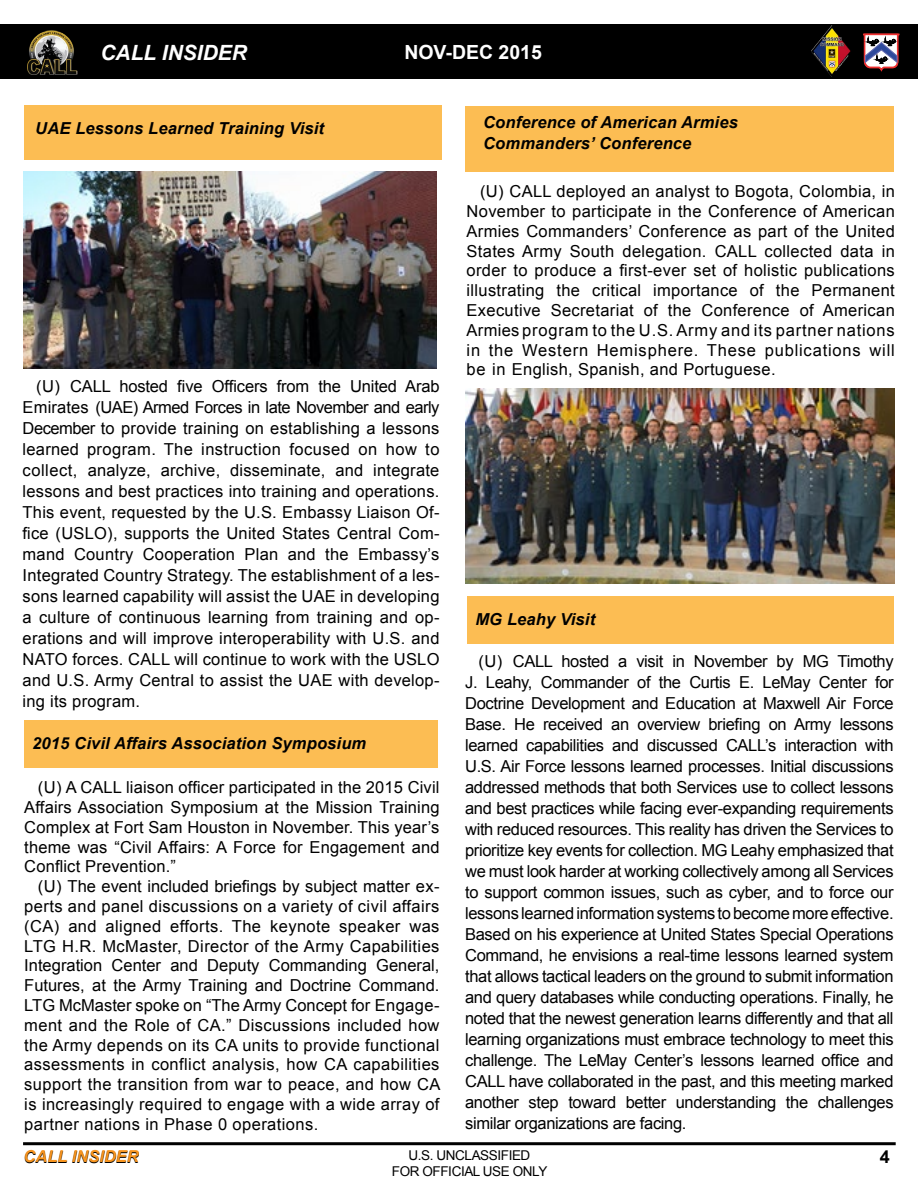
<style>
.page{position:relative;width:918px;height:1188px;background:#fff}
.page>*{position:absolute;margin:0;border:0;box-sizing:border-box;transform-origin:0 0}
.t1{font:italic 700 21px "Arial";color:#fff}
.t2{font:700 19.5px "Arial";color:#fff}
.t3{font:700 18px "Arial";color:#000}
.t4{font:16.5px/21px "Arial";letter-spacing:.015em;color:#000;text-align:justify}
.t5{font:italic 700 16.5px/21px "Arial";letter-spacing:.01em;color:#000}
.t6{font:13.5px/16.2px "Arial";letter-spacing:-.03em;color:#000;text-align:center}
</style>
<div class="page">
<div style="left:0;top:24px;width:918px;height:55px;background:#000"></div>
<img style="left:812px;top:26px;width:39px;height:51px">
<svg style="left:863px;top:33px;width:37px;height:39px"></svg>
<hr style="left:23px;top:1142px;width:873px;height:3px;background:#000">
<img style="left:28px;top:30px;width:49px;height:44px">
<div style="left:25px;top:106px;width:417px;height:54px;background:#fcbd53"></div>
<div style="left:24px;top:721px;width:414px;height:47px;background:#fcbd53"></div>
<div style="left:465px;top:106px;width:429px;height:66px;background:#fcbd53"></div>
<img style="left:23px;top:172px;width:414px;height:197px">
<img style="left:466px;top:389px;width:428px;height:195px">
<div style="left:467px;top:596px;width:427px;height:47px;background:#fcbd53"></div>
<p class="t1" style="left:100px;top:39px;width:148px">CALL INSIDER</p>
<p class="t2" style="left:404px;top:39px;width:139px">NOV-DEC 2015</p>
<p class="t5" style="left:35px;top:118px;width:290px">UAE Lessons Learned Training Visit</p>
<p class="t4" style="left:23px;top:376px;width:418px;text-indent:13px">(U) CALL hosted five Officers from the United Arab Emirates (UAE) Armed Forces in late November and early December to provide training on establishing a lessons learned program. The instruction focused on how to collect, analyze, archive, disseminate, and integrate lessons and best practices into training and operations.<br>This event, requested by the U.S. Embassy Liaison Of&shy;fice (USLO), supports the United States Central Com&shy;mand Country Cooperation Plan and the Embassy’s Integrated Country Strategy. The establishment of a les&shy;sons learned capability will assist the UAE in developing a culture of continuous learning from training and op&shy;erations and will improve interoperability with U.S. and NATO forces. CALL will continue to work with the USLO and U.S. Army Central to assist the UAE with develop&shy;ing its program.</p>
<p class="t5" style="left:32px;top:733px;width:336px">2015 Civil Affairs Association Symposium</p>
<p class="t4" style="left:24px;top:778px;width:417px;line-height:19.8px;text-indent:13px">(U) A CALL liaison officer participated in the 2015 Civil Affairs Association Symposium at the Mission Training Complex at Fort Sam Houston in November. This year’s theme was “Civil Affairs: A Force for Engagement and Conflict Prevention.”</p>
<p class="t4" style="left:24px;top:877px;width:418px;line-height:19.8px;text-indent:13px">(U) The event included briefings by subject matter ex&shy;perts and panel discussions on a variety of civil affairs (CA) and aligned efforts. The keynote speaker was LTG H.R. McMaster, Director of the Army Capabilities Integration Center and Deputy Commanding General, Futures, at the Army Training and Doctrine Command.<br>LTG McMaster spoke on “The Army Concept for Engage&shy;ment and the Role of CA.” Discussions included how the Army depends on its CA units to provide functional assessments in conflict analysis, how CA capabilities support the transition from war to peace, and how CA is increasingly required to engage with a wide array of partner nations in Phase 0 operations.</p>
<p class="t5" style="left:483px;top:113px;width:256px">Conference of American Armies<br>Commanders’ Conference</p>
<p class="t4" style="left:467px;top:182px;width:430px;line-height:19.8px;text-indent:13px">(U) CALL deployed an analyst to Bogota, Colombia, in November to participate in the Conference of American Armies Commanders’ Conference as part of the United States Army South delegation. CALL collected data in order to produce a first-ever set of holistic publications illustrating the critical importance of the Permanent Executive Secretariat of the Conference of American Armies program to the U.S. Army and its partner nations in the Western Hemisphere. These publications will be in English, Spanish, and Portuguese.</p>
<p class="t5" style="left:475px;top:609px;width:121px">MG Leahy Visit</p>
<p class="t4" style="left:465px;top:651px;width:430px;text-indent:13px">(U) CALL hosted a visit in November by MG Timothy J. Leahy, Commander of the Curtis E. LeMay Center for Doctrine Development and Education at Maxwell Air Force Base. He received an overview briefing on Army lessons learned capabilities and discussed CALL’s interaction with U.S. Air Force lessons learned processes. Initial discussions addressed methods that both Services use to collect lessons and best practices while facing ever-expanding requirements with reduced resources. This reality has driven the Services to prioritize key events for collection. MG Leahy emphasized that we must look harder at working collectively among all Services to support common issues, such as cyber, and to force our lessons learned information systems to become more effective.<br>Based on his experience at United States Special Operations Command, he envisions a real-time lessons learned system that allows tactical leaders on the ground to submit information and query databases while conducting operations. Finally, he noted that the newest generation learns differently and that all learning organizations must embrace technology to meet this challenge. The LeMay Center’s lessons learned office and CALL have collaborated in the past, and this meeting marked another step toward better understanding the challenges similar organizations are facing.</p>
<p class="t5" style="left:24px;top:1147px;width:117px">CALL INSIDER</p>
<p class="t6" style="left:392px;top:1147px;width:157px">U.S. UNCLASSIFIED<br>FOR OFFICIAL USE ONLY</p>
<p class="t3" style="left:880px;top:1145px;width:12px">4</p>
</div>
